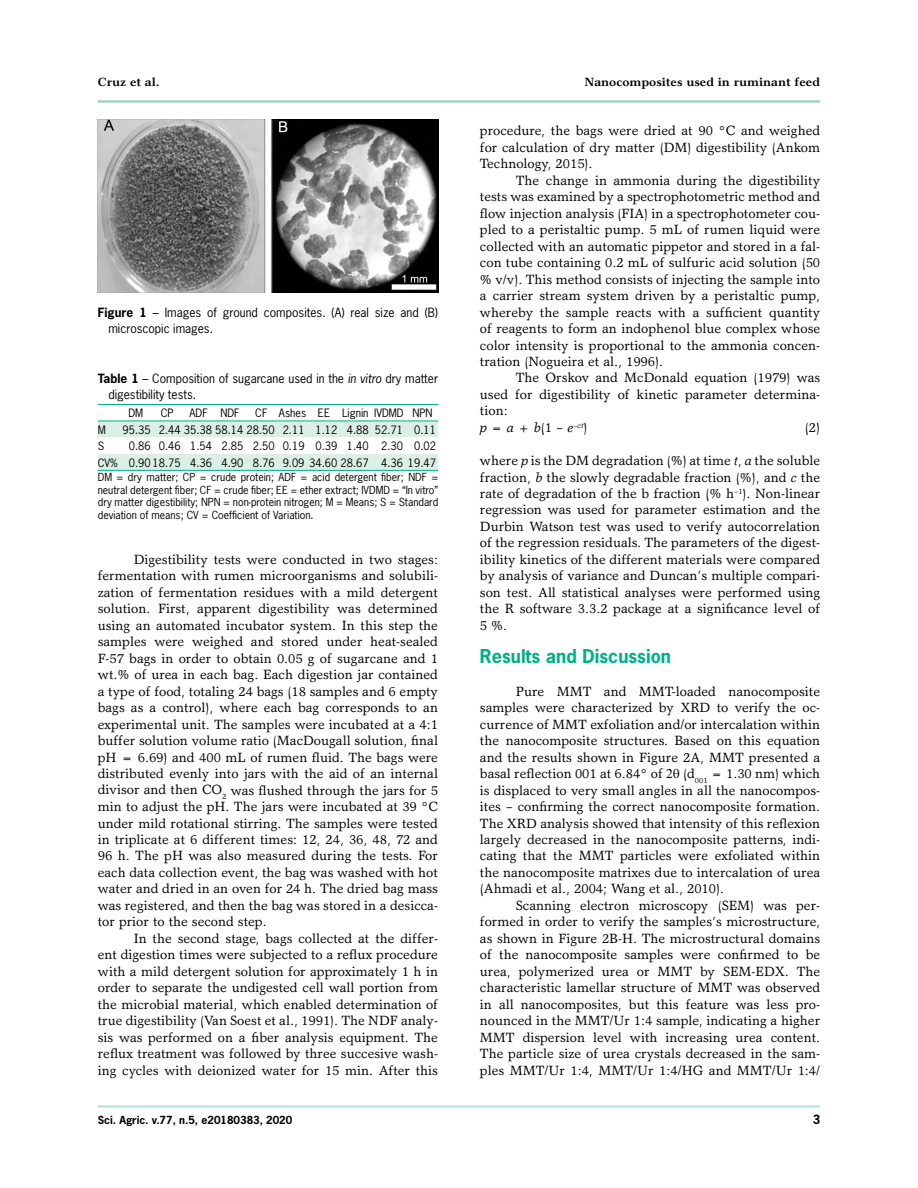
<style>
.page{position:relative;width:918px;height:1188px;background:#fff}
.page>*{position:absolute;margin:0;border:0;box-sizing:border-box;transform-origin:0 0}
.t1{font:700 18px "News Gothic";color:#00b085}
.t2{font:13.5px/16.5px "Garth Graphic";color:#000;text-align:justify}
.t3{font:12px/16.5px "News Gothic";color:#000}
.t4{font:700 12px "Garth Graphic";color:#000}
.t5{font:700 12px "News Gothic";color:#000}
.t6{font:10.8px/16.5px "News Gothic";color:#000;text-align:right}
.t7{font:10.5px/12.6px "News Gothic";color:#000;text-align:justify}
.t8{font:700 10.5px "News Gothic";color:#000}
.s1{font-weight:700}
.s2{font-style:italic}
</style>
<div class="page">
<hr style="left:98px;top:1105px;width:722px;height:3px;background:#bde2d4">
<hr style="left:98px;top:100px;width:722px;height:3px;background:#93d2bb">
<svg style="left:98px;top:420px;width:340px;height:1px"></svg>
<svg style="left:98px;top:404px;width:22px;height:1px"></svg>
<hr style="left:120px;top:404px;width:32px;height:1px;background:#00b085">
<hr style="left:152px;top:404px;width:31px;height:1px;background:#00b085">
<hr style="left:183px;top:404px;width:31px;height:1px;background:#00b085">
<hr style="left:214px;top:404px;width:32px;height:1px;background:#00b085">
<hr style="left:246px;top:404px;width:31px;height:1px;background:#00b085">
<hr style="left:277px;top:404px;width:31px;height:1px;background:#00b085">
<hr style="left:308px;top:404px;width:32px;height:1px;background:#00b085">
<hr style="left:340px;top:404px;width:31px;height:1px;background:#00b085">
<hr style="left:371px;top:404px;width:36px;height:1px;background:#00b085">
<hr style="left:407px;top:404px;width:31px;height:1px;background:#00b085">
<svg style="left:98px;top:421px;width:340px;height:50px"></svg>
<hr style="left:120px;top:470px;width:32px;height:1px;background:#00b085">
<hr style="left:152px;top:470px;width:31px;height:1px;background:#00b085">
<hr style="left:183px;top:470px;width:31px;height:1px;background:#00b085">
<hr style="left:214px;top:470px;width:32px;height:1px;background:#00b085">
<hr style="left:246px;top:470px;width:31px;height:1px;background:#00b085">
<hr style="left:277px;top:470px;width:31px;height:1px;background:#00b085">
<hr style="left:308px;top:470px;width:32px;height:1px;background:#00b085">
<hr style="left:340px;top:470px;width:31px;height:1px;background:#00b085">
<hr style="left:371px;top:470px;width:36px;height:1px;background:#00b085">
<hr style="left:407px;top:470px;width:31px;height:1px;background:#00b085">
<img style="left:98px;top:119px;width:340px;height:174px">
<p class="t4" style="left:98px;top:75px;width:63px">Cruz et al.</p>
<p class="t4" style="left:584px;top:75px;width:237px">Nanocomposites used in ruminant feed</p>
<p class="t3" style="left:108px;top:304px;width:331px;text-indent:-11px"><span class="s1">Figure 1</span> – Images of ground composites. (A) real size and (B) microscopic images.</p>
<p class="t3" style="left:108px;top:370px;width:331px;text-indent:-11px"><span class="s1">Table 1</span> – Composition of sugarcane used in the <span class="s2">in vitro</span> dry matter digestibility tests.</p>
<p class="t6" style="left:128px;top:405px;width:16px">DM</p>
<p class="t6" style="left:161px;top:405px;width:14px">CP</p>
<p class="t6" style="left:189px;top:405px;width:52px">ADF NDF</p>
<p class="t6" style="left:255px;top:405px;width:179px">CF Ashes EE Lignin IVDMD NPN</p>
<p class="t6" style="left:98px;top:421px;width:10px">M</p>
<p class="t6" style="left:123px;top:421px;width:315px">95.35 2.44 35.38 58.14 28.50 2.11 1.12 4.88 52.71 0.11</p>
<p class="t6" style="left:98px;top:438px;width:8px">S</p>
<p class="t6" style="left:98px;top:438px;width:340px">0.86 0.46 1.54 2.85 2.50 0.19 0.39 1.40 2.30 0.02<br>CV% 0.90 18.75 4.36 4.90 8.76 9.09 34.60 28.67 4.36 19.47</p>
<p class="t7" style="left:98px;top:471px;width:342px">DM = dry matter; CP = crude protein; ADF = acid detergent fiber; NDF = neutral detergent fiber; CF = crude fiber; EE = ether extract; IVDMD = “In vitro” dry matter digestibility; NPN = non-protein nitrogen; M = Means; S = Standard deviation of means; CV = Coefficient of Variation.</p>
<p class="t2" style="left:98px;top:551px;width:342px;text-indent:36px">Digestibility tests were conducted in two stages: fermentation with rumen microorganisms and solubili&shy;zation of fermentation residues with a mild detergent solution. First, apparent digestibility was determined using an automated incubator system. In this step the samples were weighed and stored under heat-sealed F-57 bags in order to obtain 0.05 g of sugarcane and 1 wt.% of urea in each bag. Each digestion jar contained a type of food, totaling 24 bags (18 samples and 6 empty bags as a control), where each bag corresponds to an experimental unit. The samples were incubated at a 4:1 buffer solution volume ratio (MacDougall solution, final pH = 6.69) and 400 mL of rumen fluid. The bags were distributed evenly into jars with the aid of an internal divisor and then CO<sub>2</sub> was flushed through the jars for 5 min to adjust the pH. The jars were incubated at 39 °C under mild rotational stirring. The samples were tested in triplicate at 6 different times: 12, 24, 36, 48, 72 and 96 h. The pH was also measured during the tests. For each data collection event, the bag was washed with hot water and dried in an oven for 24 h. The dried bag mass was registered, and then the bag was stored in a desicca&shy;tor prior to the second step.</p>
<p class="t2" style="left:98px;top:930px;width:342px;text-indent:36px">In the second stage, bags collected at the differ&shy;ent digestion times were subjected to a reflux procedure with a mild detergent solution for approximately 1 h in order to separate the undigested cell wall portion from the microbial material, which enabled determination of true digestibility (Van Soest et al., 1991). The NDF analy&shy;sis was performed on a fiber analysis equipment. The reflux treatment was followed by three succesive wash&shy;ing cycles with deionized water for 15 min. After this</p>
<p class="t8" style="left:98px;top:1113px;width:196px">Sci. Agric. v.77, n.5, e20180383, 2020</p>
<p class="t2" style="left:480px;top:122px;width:342px">procedure, the bags were dried at 90 °C and weighed for calculation of dry matter (DM) digestibility (Ankom Technology, 2015).</p>
<p class="t2" style="left:480px;top:172px;width:342px;text-indent:36px">The change in ammonia during the digestibility tests was examined by a spectrophotometric method and flow injection analysis (FIA) in a spectrophotometer cou&shy;pled to a peristaltic pump. 5 mL of rumen liquid were collected with an automatic pippetor and stored in a fal&shy;con tube containing 0.2 mL of sulfuric acid solution (50 % v/v). This method consists of injecting the sample into a carrier stream system driven by a peristaltic pump, whereby the sample reacts with a sufficient quantity of reagents to form an indophenol blue complex whose color intensity is proportional to the ammonia concen&shy;tration (Nogueira et al., 1996).</p>
<p class="t2" style="left:480px;top:369px;width:342px;text-align:left;text-indent:36px">The Orskov and McDonald equation (1979) was used for digestibility of kinetic parameter determina&shy;tion:<br><span class="s2">p</span> = <span class="s2">a</span> + <span class="s2">b</span>(1 – <span class="s2">e</span><sup>–ct</sup>)</p>
<p class="t2" style="left:805px;top:419px;width:17px">(2)</p>
<p class="t2" style="left:480px;top:452px;width:342px">where <span class="s2">p</span> is the DM degradation (%) at time <span class="s2">t</span>, <span class="s2">a</span> the soluble fraction, <span class="s2">b</span> the slowly degradable fraction (%), and <span class="s2">c</span> the rate of degradation of the b fraction (% h<sup>–1</sup>). Non-linear regression was used for parameter estimation and the Durbin Watson test was used to verify autocorrelation of the regression residuals. The parameters of the digest&shy;ibility kinetics of the different materials were compared by analysis of variance and Duncan’s multiple compari&shy;son test. All statistical analyses were performed using the R software 3.3.2 package at a significance level of 5 %.</p>
<h1 class="t1" style="left:480px;top:644px;width:193px">Results and Discussion</h1>
<p class="t2" style="left:480px;top:683px;width:342px;text-indent:36px">Pure MMT and MMT-loaded nanocomposite samples were characterized by XRD to verify the oc&shy;currence of MMT exfoliation and/or intercalation within the nanocomposite structures. Based on this equation and the results shown in Figure 2A, MMT presented a basal reflection 001 at 6.84° of</p>
<p class="t2" style="left:480px;top:765px;width:342px;text-indent:203px">(d<sub>001</sub> = 1.30 nm) which is displaced to very small angles in all the nanocompos&shy;ites – confirming the correct nanocomposite formation.<br>The XRD analysis showed that intensity of this reflexion largely decreased in the nanocomposite patterns, indi&shy;cating that the MMT particles were exfoliated within the nanocomposite matrixes due to intercalation of urea (Ahmadi et al., 2004; Wang et al., 2010).</p>
<p class="t2" style="left:480px;top:897px;width:342px;text-indent:36px">Scanning electron microscopy (SEM) was per&shy;formed in order to verify the samples’s microstructure, as shown in Figure 2B-H. The microstructural domains of the nanocomposite samples were confirmed to be urea, polymerized urea or MMT by SEM-EDX. The characteristic lamellar structure of MMT was observed in all nanocomposites, but this feature was less pro&shy;nounced in the MMT/Ur 1:4 sample, indicating a higher MMT dispersion level with increasing urea content.<br>The particle size of urea crystals decreased in the sam&shy;ples MMT/Ur 1:4, MMT/Ur 1:4/HG and MMT/Ur 1:4/</p>
<p class="t5" style="left:813px;top:1111px;width:9px">3</p>
</div>
